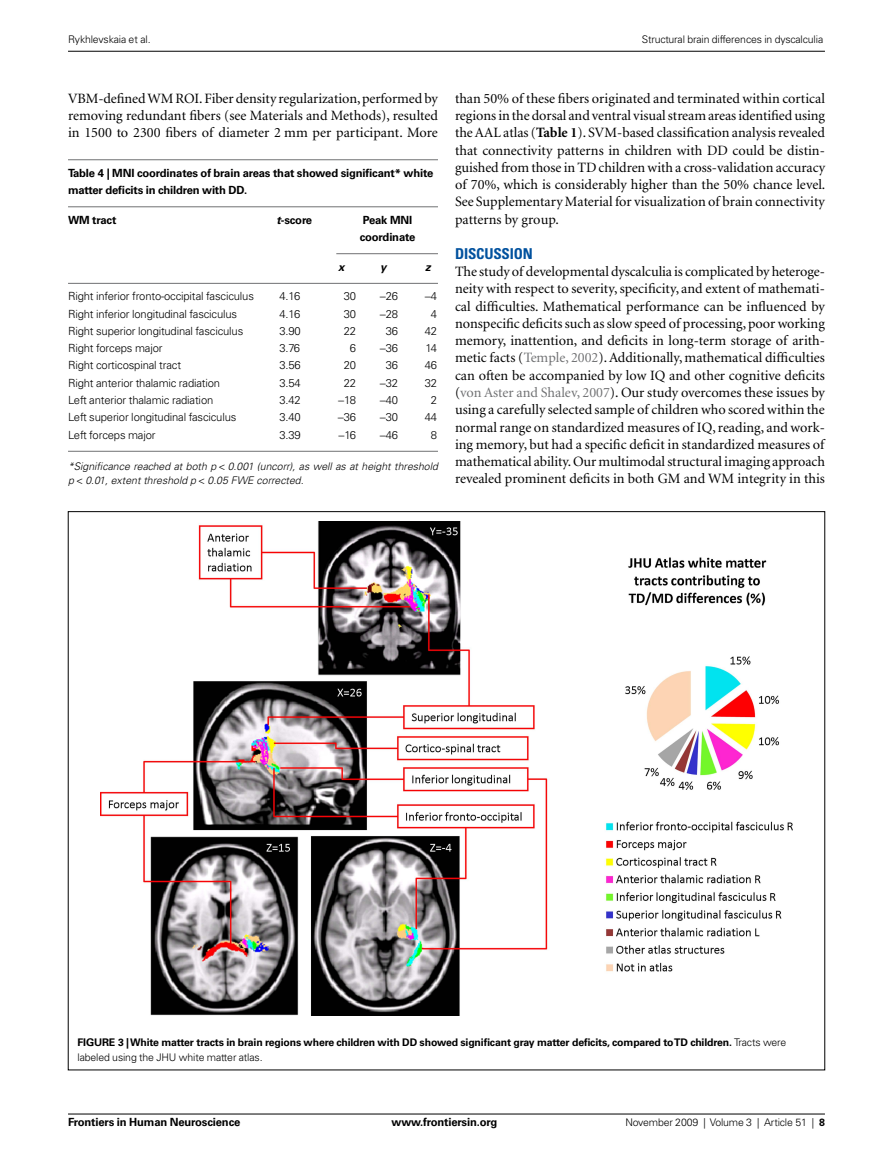
<style>
.page{position:relative;width:893px;height:1170px;background:#fff}
.page>*{position:absolute;margin:0;border:0;box-sizing:border-box;transform-origin:0 0}
.t1{font:700 condensed 15px "Univers";letter-spacing:-.01em;color:#00519e}
.t2{font:14.25px/17.2px "Minion";color:#000;text-align:justify}
.t3{font:300 11.25px "Univers";letter-spacing:-.015em;color:#000}
.t4{font:700 11.25px/17.2px "Univers";letter-spacing:-.015em;color:#000}
.t5{font:italic 700 11.25px "Univers";color:#000}
.t6{font:700 10.5px/14.2px "Univers";letter-spacing:-.015em;color:#000}
.t7{font:italic 300 10.5px/13.5px "Univers";color:#000}
.t8{font:300 10.5px "Univers";letter-spacing:-.015em;color:#000}
.s1{font-weight:700}
.s2{color:#707173}
.s3{font-style:italic}
.s4{font-weight:300}
</style>
<div class="page">
<hr style="left:68px;top:1113px;width:757px;height:1px;background:#000">
<hr style="left:68px;top:51px;width:757px;height:1px;background:#000">
<hr style="left:68px;top:159px;width:370px;height:1px;background:#707173">
<hr style="left:68px;top:206px;width:370px;height:1px;background:#707173">
<hr style="left:336px;top:253px;width:102px;height:1px;background:#707173">
<hr style="left:68px;top:283px;width:370px;height:1px;background:#707173">
<hr style="left:68px;top:451px;width:370px;height:1px;background:#707173">
<img style="left:100px;top:521px;width:693px;height:494px">
<p class="t8" style="left:68px;top:36px;width:84px">Rykhlevskaia et al.</p>
<p class="t8" style="left:642px;top:36px;width:183px">Structural brain differences in dyscalculia</p>
<p class="t2" style="left:68px;top:91px;width:371px">VBM-defined WM ROI. Fiber density regularization, performed by removing redundant fibers (see Materials and Methods), resulted in 1500 to 2300 fibers of diameter 2 mm per participant. More</p>
<p class="t2" style="left:455px;top:91px;width:372px">than 50% of these fibers originated and terminated within cortical regions in the dorsal and ventral visual stream areas identified using the AAL atlas (<span class="s1">Table 1</span>). SVM-based classification analysis revealed that connectivity patterns in children with DD could be distin&shy;guished from those in TD children with a cross-validation accuracy of 70%, which is considerably higher than the 50% chance level.<br>See Supplementary Material for visualization of brain connectivity patterns by group.</p>
<p class="t1" style="left:455px;top:248px;width:79px">DISCUSSION</p>
<p class="t2" style="left:455px;top:264px;width:371px">The study of developmental dyscalculia is complicated by heteroge&shy;neity with respect to severity, specificity, and extent of mathemati&shy;cal difficulties. Mathematical performance can be influenced by nonspecific deficits such as slow speed of processing, poor working memory, inattention, and deficits in long-term storage of arith&shy;metic facts (<span class="s2">Temple, 2002</span>). Additionally, mathematical difficulties can often be accompanied by low IQ and other cognitive deficits (<span class="s2">von Aster and Shalev, 2007</span>). Our study overcomes these issues by using a carefully selected sample of children who scored within the normal range on standardized measures of IQ, reading, and work&shy;ing memory, but had a specific deficit in standardized measures of mathematical ability. Our multimodal structural imaging approach revealed prominent deficits in both GM and WM integrity in this</p>
<p class="t4" style="left:68px;top:165px;width:367px">Table 4 | MNI coordinates of brain areas that showed significant* white matter deficits in children with DD.</p>
<p class="t4" style="left:68px;top:212px;width:50px">WM tract</p>
<p class="t4" style="left:277px;top:212px;width:37px"><span class="s3">t</span>-score</p>
<p class="t4" style="left:360px;top:212px;width:57px">Peak MNI coordinate</p>
<p class="t5" style="left:338px;top:262px;width:8px">x</p>
<p class="t5" style="left:380px;top:262px;width:8px">y</p>
<p class="t5" style="left:425px;top:262px;width:7px">z</p>
<p class="t3" style="left:68px;top:292px;width:187px">Right inferior fronto-occipital fasciculus</p>
<p class="t3" style="left:279px;top:292px;width:22px">4.16</p>
<p class="t3" style="left:344px;top:292px;width:14px">30</p>
<p class="t3" style="left:380px;top:292px;width:20px">−26</p>
<p class="t3" style="left:425px;top:292px;width:14px">−4</p>
<p class="t3" style="left:68px;top:309px;width:171px">Right inferior longitudinal fasciculus</p>
<p class="t3" style="left:279px;top:309px;width:22px">4.16</p>
<p class="t3" style="left:344px;top:309px;width:14px">30</p>
<p class="t3" style="left:380px;top:309px;width:20px">−28</p>
<p class="t3" style="left:431px;top:309px;width:8px">4</p>
<p class="t3" style="left:68px;top:327px;width:177px">Right superior longitudinal fasciculus</p>
<p class="t3" style="left:279px;top:327px;width:23px">3.90</p>
<p class="t3" style="left:344px;top:327px;width:14px">22</p>
<p class="t3" style="left:386px;top:327px;width:14px">36</p>
<p class="t3" style="left:425px;top:327px;width:14px">42</p>
<p class="t3" style="left:68px;top:344px;width:96px">Right forceps major</p>
<p class="t3" style="left:279px;top:344px;width:22px">3.76</p>
<p class="t3" style="left:350px;top:344px;width:8px">6</p>
<p class="t3" style="left:380px;top:344px;width:20px">−36</p>
<p class="t3" style="left:425px;top:344px;width:13px">14</p>
<p class="t3" style="left:68px;top:361px;width:115px">Right corticospinal tract</p>
<p class="t3" style="left:279px;top:361px;width:23px">3.56</p>
<p class="t3" style="left:344px;top:361px;width:14px">20</p>
<p class="t3" style="left:386px;top:361px;width:14px">36</p>
<p class="t3" style="left:425px;top:361px;width:14px">46</p>
<p class="t3" style="left:68px;top:378px;width:154px">Right anterior thalamic radiation</p>
<p class="t3" style="left:279px;top:378px;width:23px">3.54</p>
<p class="t3" style="left:344px;top:378px;width:14px">22</p>
<p class="t3" style="left:380px;top:378px;width:20px">−32</p>
<p class="t3" style="left:425px;top:378px;width:14px">32</p>
<p class="t3" style="left:68px;top:396px;width:147px">Left anterior thalamic radiation</p>
<p class="t3" style="left:279px;top:396px;width:23px">3.42</p>
<p class="t3" style="left:338px;top:396px;width:19px">−18</p>
<p class="t3" style="left:380px;top:396px;width:20px">−40</p>
<p class="t3" style="left:431px;top:396px;width:8px">2</p>
<p class="t3" style="left:68px;top:413px;width:170px">Left superior longitudinal fasciculus</p>
<p class="t3" style="left:279px;top:413px;width:23px">3.40</p>
<p class="t3" style="left:338px;top:413px;width:20px">−36</p>
<p class="t3" style="left:380px;top:413px;width:20px">−30</p>
<p class="t3" style="left:425px;top:413px;width:14px">44</p>
<p class="t3" style="left:68px;top:430px;width:89px">Left forceps major</p>
<p class="t3" style="left:279px;top:430px;width:23px">3.39</p>
<p class="t3" style="left:338px;top:430px;width:19px">−16</p>
<p class="t3" style="left:380px;top:430px;width:20px">−46</p>
<p class="t3" style="left:431px;top:430px;width:8px">8</p>
<p class="t7" style="left:68px;top:460px;width:371px">*Significance reached at both p 0.001 (uncorr), as well as at height threshold p 0.01, extent threshold p 0.05 FWE corrected.</p>
<p class="t6" style="left:78px;top:1036px;width:710px">FIGURE 3 | White matter tracts in brain regions where children with DD showed significant gray matter deficits, compared to TD children. <span class="s4">Tracts were labeled using the JHU white matter atlas.</span></p>
<p class="t4" style="left:68px;top:1114px;width:174px">Frontiers in Human Neuroscience</p>
<p class="t4" style="left:392px;top:1114px;width:107px">www.frontiersin.org</p>
<p class="t8" style="left:625px;top:1118px;width:201px">November 2009 | Volume 3 | Article 51 | <span class="s1">8</span></p>
</div>
